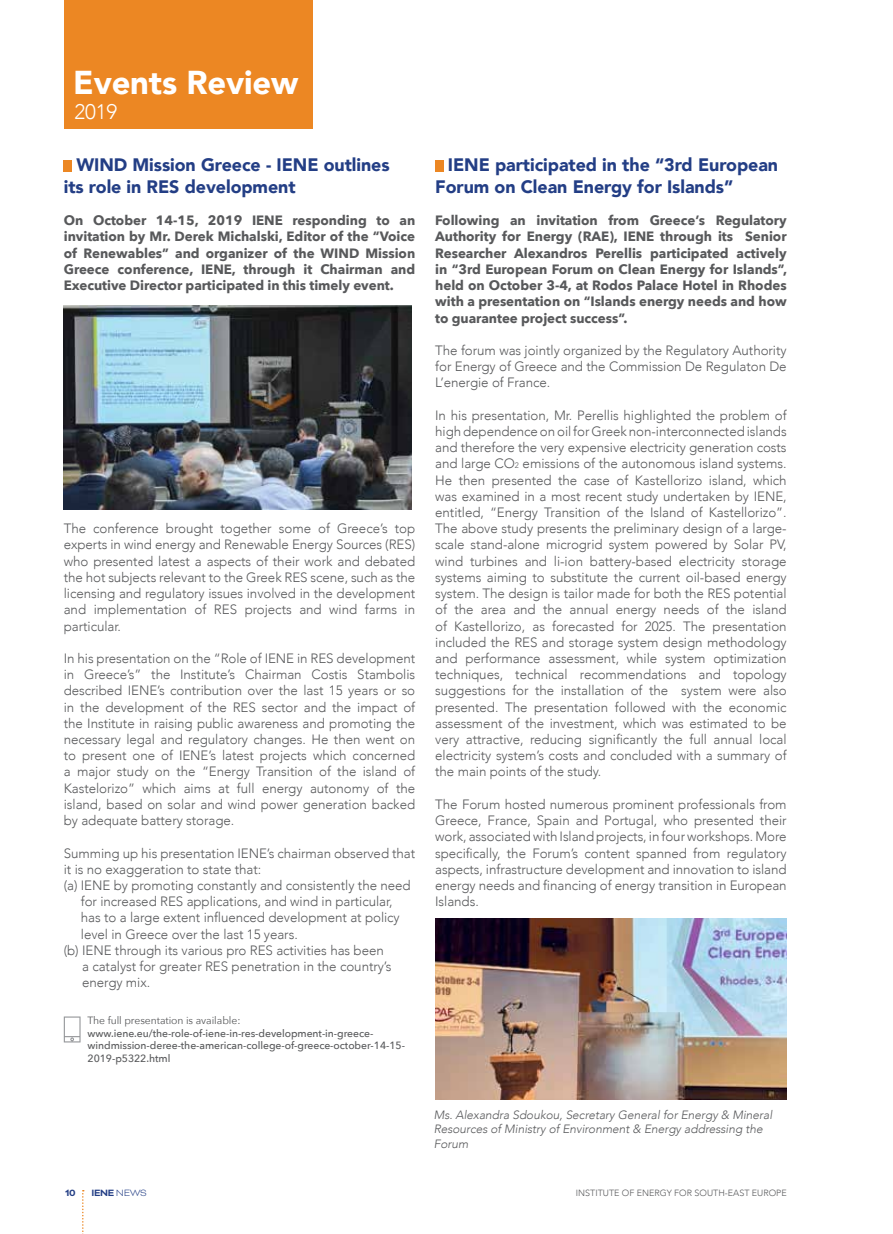
<style>
.page{position:relative;width:893px;height:1234px;background:#fff}
.page>*{position:absolute;margin:0;border:0;box-sizing:border-box;transform-origin:0 0}
.t1{font:900 33px "Avenir";letter-spacing:-.005em;color:#fff}
.t2{font:300 21px "Avenir";color:#fff}
.t3{font:900 18px/21.6px "Avenir";letter-spacing:-.005em;color:#233e85}
.t4{font:300 13.5px/16.2px "Avenir";letter-spacing:-.005em;color:#58595b;text-align:justify}
.t5{font:700 13.5px/16.2px "Avenir Next";letter-spacing:-.005em;color:#58595b;text-align:justify}
.t6{font:italic 300 12px/14.4px "Avenir";letter-spacing:-.005em;color:#58595b}
.t7{font:500 10.5px/12.6px "Avenir Next";letter-spacing:-.005em;color:#58595b}
.t8{font:10.5px "Avenir Next";letter-spacing:-.005em;color:#58595b}
.t9{font:700 10.5px "Bicyclette";letter-spacing:-.03em;color:#233e85}
.t10{font:300 9px "Avenir";color:#58595b}
.s1{font-size:7.8px}
.s2{font-weight:300}
</style>
<div class="page">
<svg style="left:82px;top:1190px;width:2px;height:44px"></svg>
<div style="left:435px;top:160px;width:8px;height:11px;background:#ec8723"></div>
<div style="left:64px;top:0;width:249px;height:128px;background:#ec8723"></div>
<div style="left:64px;top:160px;width:8px;height:11px;background:#ec8723"></div>
<svg style="left:64px;top:1016px;width:17px;height:26px"></svg>
<img style="left:64px;top:305px;width:347px;height:205px">
<img style="left:435px;top:918px;width:352px;height:181px">
<h1 class="t1" style="left:73px;top:54px;width:226px">Events Review</h1>
<h2 class="t2" style="left:74px;top:99px;width:44px">2019</h2>
<h3 class="t3" style="left:64px;top:154px;width:327px;text-indent:13px">WIND Mission Greece - IENE outlines its role in RES development</h3>
<p class="t5" style="left:64px;top:212px;width:353px">On October 14-15, 2019 IENE responding to an invitation by Mr. Derek Michalski, Editor of the “Voice of Renewables” and organizer of the WIND Mission Greece conference, IENE, through it Chairman and Executive Director participated in this timely event.</p>
<p class="t4" style="left:64px;top:520px;width:353px">The conference brought together some of Greece’s top experts in wind energy and Renewable Energy Sources (RES) who presented latest a aspects of their work and debated the hot subjects relevant to the Greek RES scene, such as the licensing and regulatory issues involved in the development and implementation of RES projects and wind farms in particular.</p>
<p class="t4" style="left:64px;top:650px;width:353px">In his presentation on the “Role of IENE in RES development in Greece’s” the Institute’s Chairman Costis Stambolis described IENE’s contribution over the last 15 years or so in the development of the RES sector and the impact of the Institute in raising public awareness and promoting the necessary legal and regulatory changes. He then went on to present one of IENE’s latest projects which concerned a major study on the “Energy Transition of the island of Kastelorizo” which aims at full energy autonomy of the island, based on solar and wind power generation backed by adequate battery storage.</p>
<p class="t4" style="left:64px;top:844px;width:353px">Summing up his presentation IENE’s chairman observed that</p>
<p class="t4" style="left:64px;top:860px;width:199px">it is no exaggeration to state that:</p>
<p class="t4" style="left:64px;top:877px;width:348px">(a) IENE by promoting constantly and consistently the need</p>
<p class="t4" style="left:81px;top:893px;width:313px">for increased RES applications, and wind in particular,</p>
<p class="t4" style="left:81px;top:909px;width:320px">has to a large extent influenced development at policy</p>
<p class="t4" style="left:81px;top:925px;width:218px">level in Greece over the last 15 years.</p>
<p class="t4" style="left:64px;top:941px;width:322px">(b) IENE through its various pro RES activities has been</p>
<p class="t4" style="left:82px;top:958px;width:311px">a catalyst for greater RES penetration in the country’s</p>
<p class="t4" style="left:82px;top:974px;width:70px">energy mix.</p>
<p class="t8" style="left:88px;top:1011px;width:154px">The full presentation is available:</p>
<p class="t7" style="left:88px;top:1026px;width:319px">www.iene.eu/the-role-of-iene-in-res-development-in-greece&shy;windmission-deree-the-american-college-of-greece-october-14-15-<br>2019-p5322.html</p>
<h3 class="t3" style="left:435px;top:154px;width:344px;text-indent:13px">IENE participated in the “3rd European<br>Forum on Clean Energy for Islands”</h3>
<p class="t5" style="left:435px;top:212px;width:353px">Following an invitation from Greece’s Regulatory Authority for Energy (RAE), IENE through its Senior Researcher Alexandros Perellis participated actively in “3rd European Forum on Clean Energy for Islands”, held on October 3-4, at Rodos Palace Hotel in Rhodes with a presentation on “Islands energy needs and how to guarantee project success”.</p>
<p class="t4" style="left:435px;top:342px;width:353px">The forum was jointly organized by the Regulatory Authority for Energy of Greece and the Commission De Regulaton De L’energie of France.</p>
<p class="t4" style="left:435px;top:407px;width:353px">In his presentation, Mr. Perellis highlighted the problem of high dependence on oil for Greek non-interconnected islands and therefore the very expensive electricity generation costs and large CO<span class="s1">2</span> emissions of the autonomous island systems.<br>He then presented the case of Kastellorizo island, which was examined in a most recent study undertaken by IENE, entitled, “Energy Transition of the Island of Kastellorizo”.<br>The above study presents the preliminary design of a large&shy;scale stand-alone microgrid system powered by Solar PV, wind turbines and li-ion battery-based electricity storage systems aiming to substitute the current oil-based energy system. The design is tailor made for both the RES potential of the area and the annual energy needs of the island of Kastellorizo, as forecasted for 2025. The presentation included the RES and storage system design methodology and performance assessment, while system optimization techniques, technical recommendations and topology suggestions for the installation of the system were also presented. The presentation followed with the economic assessment of the investment, which was estimated to be very attractive, reducing significantly the full annual local electricity system’s costs and concluded with a summary of the main points of the study.</p>
<p class="t4" style="left:435px;top:796px;width:353px">The Forum hosted numerous prominent professionals from Greece, France, Spain and Portugal, who presented their work, associated with Island projects, in four workshops. More specifically, the Forum’s content spanned from regulatory aspects, infrastructure development and innovation to island energy needs and financing of energy transition in European Islands.</p>
<p class="t6" style="left:434px;top:1107px;width:340px">Ms. Alexandra Sdoukou, Secretary General for Energy &amp; Mineral<br>Resources of Ministry of Environment &amp; Energy addressing the<br>Forum</p>
<p class="t9" style="left:65px;top:1186px;width:12px">10</p>
<p class="t9" style="left:92px;top:1186px;width:57px">IENE <span class="s2">NEWS</span></p>
<p class="t10" style="left:576px;top:1187px;width:212px">INSTITUTE OF ENERGY FOR SOUTH-EAST EUROPE</p>
</div>
